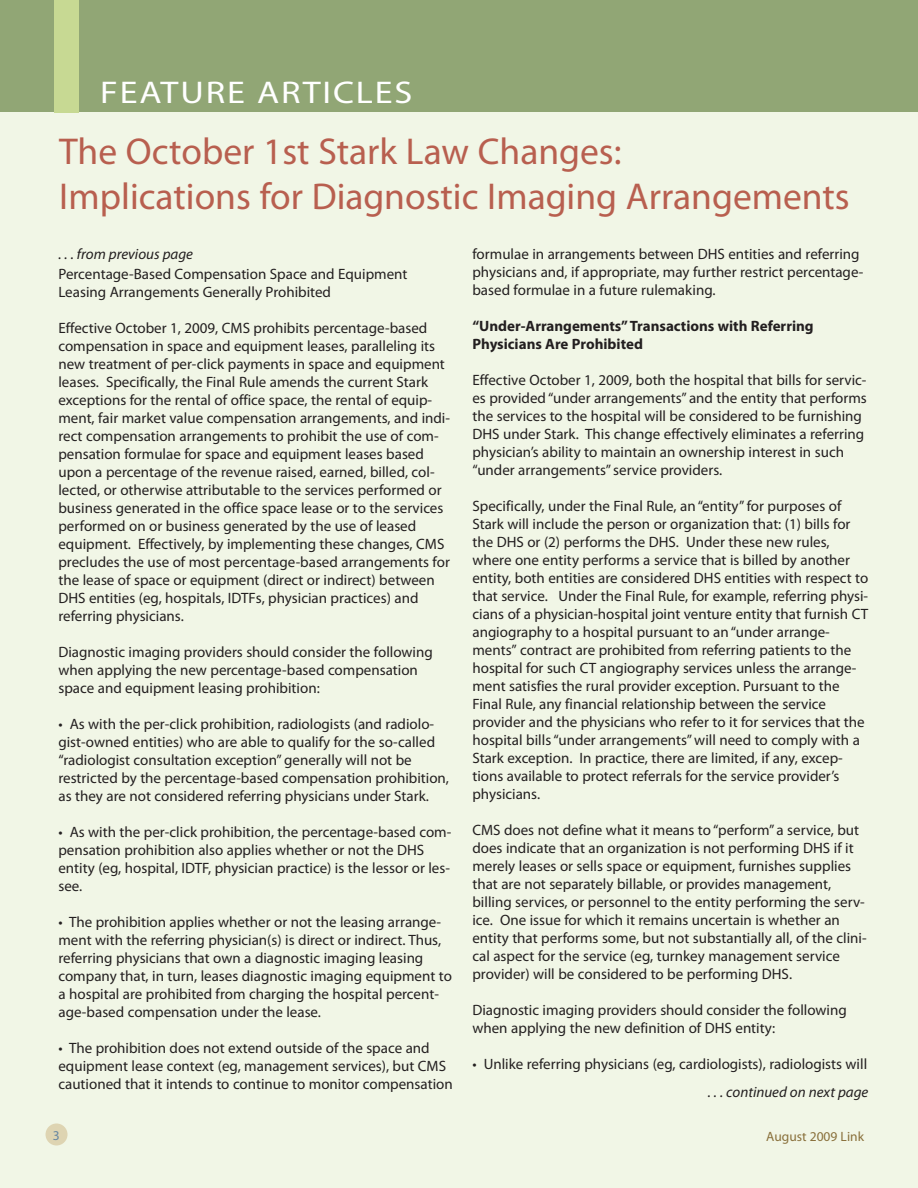
<style>
.page{position:relative;width:918px;height:1188px;background:#f1f6e6}
.page>*{position:absolute;margin:0;border:0;box-sizing:border-box;transform-origin:0 0}
.t1{font:37.5px/45px "Myriad Pro";color:#b85f4f}
.t2{font:31.5px "Myriad Pro";letter-spacing:.05em;color:#fff;scale:1.15 1}
.t3{font:15px/18px "Myriad Pro";color:#231f20}
.t4{font:700 15px/18px "Myriad Pro";color:#231f20}
.t5{font:italic 15px "Myriad Pro";color:#231f20}
.t6{font:13.5px "Myriad Pro";color:#89703b}
.t7{font:13.5px "Myriad Pro";color:#6686a1}
</style>
<div class="page">
<div style="left:0;top:0;width:918px;height:112px;background:#91a675"></div>
<div style="left:54px;top:0;width:24px;height:113px;background:#c7d993"></div>
<div style="left:46px;top:1124px;width:22px;height:21px;background:#ded4b2;border-radius:50%"></div>
<h2 class="t2" style="left:100px;top:81px;width:273px">FEATURE ARTICLES</h2>
<h1 class="t1" style="left:59px;top:132px;width:792px">The October 1st Stark Law Changes:<br>Implications for Diagnostic Imaging Arrangements</h1>
<p class="t5" style="left:58px;top:248px;width:136px">. . . from previous page</p>
<p class="t3" style="left:472px;top:246px;width:393px">formulae in arrangements between DHS entities and referring physicians and, if appropriate, may further restrict percentage&shy;based formulae in a future rulemaking.</p>
<p class="t4" style="left:472px;top:318px;width:343px">“Under-Arrangements” Transactions with Referring<br>Physicians Are Prohibited</p>
<p class="t3" style="left:472px;top:372px;width:396px">Effective October 1, 2009, both the hospital that bills for servic&shy;es provided “under arrangements” and the entity that performs the services to the hospital will be considered to be furnishing DHS under Stark. This change effectively eliminates a referring physician’s ability to maintain an ownership interest in such “under arrangements” service providers.</p>
<p class="t3" style="left:472px;top:498px;width:397px">Specifically, under the Final Rule, an “entity” for purposes of Stark will include the person or organization that: (1) bills for the DHS or (2) performs the DHS. Under these new rules, where one entity performs a service that is billed by another entity, both entities are considered DHS entities with respect to that service. Under the Final Rule, for example, referring physi&shy;cians of a physician-hospital joint venture entity that furnish CT angiography to a hospital pursuant to an “under arrange&shy;ments” contract are prohibited from referring patients to the hospital for such CT angiography services unless the arrange&shy;ment satisfies the rural provider exception. Pursuant to the Final Rule, any financial relationship between the service provider and the physicians who refer to it for services that the hospital bills “under arrangements” will need to comply with a Stark exception. In practice, there are limited, if any, excep&shy;tions available to protect referrals for the service provider’s physicians.</p>
<p class="t3" style="left:472px;top:822px;width:396px">CMS does not define what it means to “perform” a service, but does indicate that an organization is not performing DHS if it merely leases or sells space or equipment, furnishes supplies that are not separately billable, or provides management, billing services, or personnel to the entity performing the serv&shy;ice. One issue for which it remains uncertain is whether an entity that performs some, but not substantially all, of the clini&shy;cal aspect for the service (eg, turnkey management service provider) will be considered to be performing DHS.</p>
<p class="t3" style="left:472px;top:1002px;width:376px">Diagnostic imaging providers should consider the following when applying the new definition of DHS entity:</p>
<p class="t3" style="left:472px;top:1056px;width:396px">• Unlike referring physicians (eg, cardiologists), radiologists will</p>
<p class="t3" style="left:58px;top:266px;width:351px">Percentage-Based Compensation Space and Equipment<br>Leasing Arrangements Generally Prohibited</p>
<p class="t3" style="left:58px;top:320px;width:393px">Effective October 1, 2009, CMS prohibits percentage-based compensation in space and equipment leases, paralleling its new treatment of per-click payments in space and equipment leases. Specifically, the Final Rule amends the current Stark exceptions for the rental of office space, the rental of equip&shy;ment, fair market value compensation arrangements, and indi&shy;rect compensation arrangements to prohibit the use of com&shy;pensation formulae for space and equipment leases based upon a percentage of the revenue raised, earned, billed, col&shy;lected, or otherwise attributable to the services performed or business generated in the office space lease or to the services performed on or business generated by the use of leased equipment. Effectively, by implementing these changes, CMS precludes the use of most percentage-based arrangements for the lease of space or equipment (direct or indirect) between DHS entities (eg, hospitals, IDTFs, physician practices) and referring physicians.</p>
<p class="t3" style="left:58px;top:644px;width:376px">Diagnostic imaging providers should consider the following when applying the new percentage-based compensation space and equipment leasing prohibition:</p>
<p class="t3" style="left:58px;top:716px;width:392px">• As with the per-click prohibition, radiologists (and radiolo&shy;gist-owned entities) who are able to qualify for the so-called “radiologist consultation exception” generally will not be restricted by the percentage-based compensation prohibition, as they are not considered referring physicians under Stark.</p>
<p class="t3" style="left:58px;top:824px;width:394px">• As with the per-click prohibition, the percentage-based com&shy;pensation prohibition also applies whether or not the DHS entity (eg, hospital, IDTF, physician practice) is the lessor or les&shy;see.</p>
<p class="t3" style="left:58px;top:914px;width:395px">• The prohibition applies whether or not the leasing arrange&shy;ment with the referring physician(s) is direct or indirect. Thus, referring physicians that own a diagnostic imaging leasing company that, in turn, leases diagnostic imaging equipment to a hospital are prohibited from charging the hospital percent&shy;age-based compensation under the lease.</p>
<p class="t3" style="left:58px;top:1040px;width:396px">• The prohibition does not extend outside of the space and equipment lease context (eg, management services), but CMS cautioned that it intends to continue to monitor compensation</p>
<p class="t5" style="left:708px;top:1087px;width:162px">. . . continued on next page</p>
<p class="t7" style="left:53px;top:1130px;width:8px">3</p>
<p class="t6" style="left:766px;top:1132px;width:99px">August 2009 Link</p>
</div>
